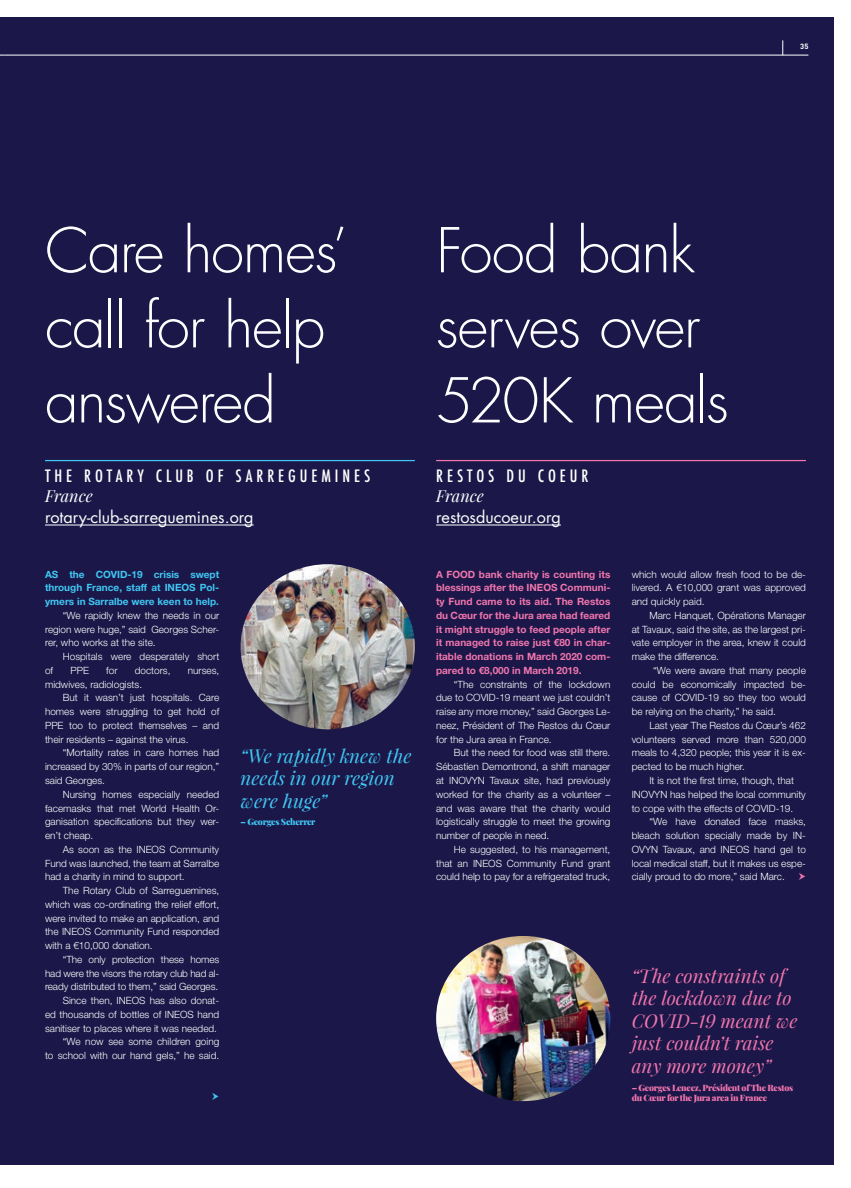
<style>
.page{position:relative;width:851px;height:1188px;background:#fff}
.page>*{position:absolute;margin:0;border:0;box-sizing:border-box;transform-origin:0 0}
.t1{font:300 60px/75px "Futura LT";letter-spacing:-.025em;color:#fff}
.t2{font:italic 18.75px/22.5px "Playfair Display";color:#f176ae}
.t3{font:italic 18.75px/22.5px "Playfair Display";color:#40c7f4}
.t4{font:500 18.75px "Futura PT Cond";letter-spacing:.21em;color:#fff}
.t5{font:16.25px "Futura LT";color:#fff}
.t6{font:italic 16.25px "Playfair Display";color:#fff}
.t7{font:300 10px/13.8px "Helvetica Neue LT";color:#fff;text-align:justify}
.t8{font:700 10px/13.8px "Helvetica Neue LT";color:#f176ae;text-align:justify}
.t9{font:700 10px/13.8px "Helvetica Neue LT";color:#40c7f4;text-align:justify}
.t10{font:900 8.75px/10.5px "Playfair Display";letter-spacing:-.03em;color:#f176ae}
.t11{font:900 8.75px "Playfair Display";letter-spacing:-.03em;color:#40c7f4}
.t12{font:700 7.5px "FFDIN";color:#fff}
</style>
<div class="page">
<div style="left:0;top:18px;width:833px;height:1146px;background:#1b1748"></div>
<hr style="left:45px;top:460px;width:370px;height:1px;background:#40c7f4">
<hr style="left:45px;top:524px;width:209px;height:1px;background:#fff">
<img style="left:240px;top:564px;width:175px;height:165px">
<hr style="left:436px;top:460px;width:369px;height:1px;background:#f176ae">
<hr style="left:436px;top:524px;width:124px;height:1px;background:#fff">
<img style="left:436px;top:936px;width:174px;height:164px">
<svg style="left:782px;top:40px;width:1px;height:15px"></svg>
<hr style="left:5px;top:55px;width:803px;height:1px;background:#fff">
<p class="t12" style="left:800px;top:42px;width:10px">35</p>
<h1 class="t1" style="left:45px;top:215px;width:304px">Care homes’ call for help answered</h1>
<h2 class="t4" style="left:45px;top:465px;width:326px">THE ROTARY CLUB OF SARREGUEMINES</h2>
<h3 class="t6" style="left:45px;top:485px;width:49px">France</h3>
<h3 class="t5" style="left:45px;top:506px;width:210px">rotary-club-sarreguemines.org</h3>
<p class="t9" style="left:45px;top:566px;width:176px">AS the COVID-19 crisis swept through France, staff at INEOS Pol&shy;ymers in Sarralbe were keen to help.</p>
<p class="t7" style="left:45px;top:608px;width:176px;text-indent:18px">“We rapidly knew the needs in our region were huge,” said Georges Scher&shy;rer, who works at the site.</p>
<p class="t7" style="left:63px;top:649px;width:158px">Hospitals were desperately short</p>
<p class="t7" style="left:45px;top:663px;width:10px">of</p>
<p class="t7" style="left:70px;top:663px;width:20px">PPE</p>
<p class="t7" style="left:106px;top:663px;width:13px">for</p>
<p class="t7" style="left:135px;top:663px;width:37px">doctors,</p>
<p class="t7" style="left:188px;top:663px;width:33px">nurses,</p>
<p class="t7" style="left:45px;top:676px;width:99px">midwives, radiologists.</p>
<p class="t7" style="left:63px;top:690px;width:158px">But it wasn’t just hospitals. Care</p>
<p class="t7" style="left:45px;top:704px;width:176px">homes were struggling to get hold of</p>
<p class="t7" style="left:45px;top:718px;width:176px">PPE too to protect themselves – and</p>
<p class="t7" style="left:45px;top:731px;width:145px">their residents – against the virus.</p>
<p class="t7" style="left:63px;top:745px;width:158px">“Mortality rates in care homes had</p>
<p class="t7" style="left:45px;top:759px;width:176px">increased by 30% in parts of our region,”</p>
<p class="t7" style="left:45px;top:773px;width:62px">said Georges.</p>
<p class="t7" style="left:63px;top:786px;width:158px">Nursing homes especially needed</p>
<p class="t7" style="left:45px;top:800px;width:176px">facemasks that met World Health Or-</p>
<p class="t7" style="left:45px;top:814px;width:176px">ganisation specifications but they wer-</p>
<p class="t7" style="left:45px;top:828px;width:50px">en’t cheap.</p>
<p class="t7" style="left:63px;top:841px;width:158px">As soon as the INEOS Community</p>
<p class="t7" style="left:45px;top:855px;width:176px">Fund was launched, the team at Sarralbe</p>
<p class="t7" style="left:45px;top:869px;width:141px">had a charity in mind to support.</p>
<p class="t7" style="left:63px;top:883px;width:158px">The Rotary Club of Sarreguemines,</p>
<p class="t7" style="left:45px;top:896px;width:176px">which was co-ordinating the relief effort,</p>
<p class="t7" style="left:45px;top:910px;width:176px">were invited to make an application, and</p>
<p class="t7" style="left:45px;top:924px;width:176px">the INEOS Community Fund responded</p>
<p class="t7" style="left:45px;top:938px;width:109px">with a €10,000 donation.</p>
<p class="t7" style="left:63px;top:951px;width:158px">“The only protection these homes</p>
<p class="t7" style="left:45px;top:965px;width:176px">had were the visors the rotary club had al-</p>
<p class="t7" style="left:45px;top:979px;width:175px">ready distributed to them,” said Georges.</p>
<p class="t7" style="left:63px;top:993px;width:158px">Since then, INEOS has also donat-</p>
<p class="t7" style="left:45px;top:1006px;width:176px">ed thousands of bottles of INEOS hand</p>
<p class="t7" style="left:45px;top:1020px;width:173px">sanitiser to places where it was needed.</p>
<p class="t7" style="left:63px;top:1034px;width:158px">“We now see some children going</p>
<p class="t7" style="left:45px;top:1048px;width:176px">to school with our hand gels,” he said.</p>
<h2 class="t3" style="left:240px;top:743px;width:172px">“We rapidly knew the needs in our region were huge”</h2>
<p class="t11" style="left:240px;top:814px;width:76px">– Georges Scherrer</p>
<h1 class="t1" style="left:436px;top:215px;width:294px">Food bank serves over<br>520K meals</h1>
<h2 class="t4" style="left:436px;top:465px;width:154px">RESTOS DU COEUR</h2>
<h3 class="t6" style="left:436px;top:485px;width:49px">France</h3>
<h3 class="t5" style="left:436px;top:506px;width:126px">restosducoeur.org</h3>
<p class="t8" style="left:436px;top:566px;width:176px">A FOOD bank charity is counting its blessings after the INEOS Communi&shy;ty Fund came to its aid. The Restos du Cœur for the Jura area had feared it might struggle to feed people after it managed to raise just €80 in char&shy;itable donations in March 2020 com&shy;pared to €8,000 in March 2019.</p>
<p class="t7" style="left:436px;top:676px;width:176px;text-indent:18px">“The constraints of the lockdown due to COVID-19 meant we just couldn’t raise any more money,” said Georges Le&shy;neez, Président of The Restos du Cœur for the Jura area in France.</p>
<p class="t7" style="left:436px;top:745px;width:176px;text-indent:18px">But the need for food was still there.<br>Sébastien Demontrond, a shift manager at INOVYN Tavaux site, had previously worked for the charity as a volunteer – and was aware that the charity would logistically struggle to meet the growing number of people in need.</p>
<p class="t7" style="left:436px;top:841px;width:176px;text-indent:18px">He suggested, to his management, that an INEOS Community Fund grant could help to pay for a refrigerated truck,</p>
<p class="t7" style="left:631px;top:566px;width:176px">which would allow fresh food to be de&shy;livered. A €10,000 grant was approved and quickly paid.</p>
<p class="t7" style="left:631px;top:608px;width:176px;text-indent:18px">Marc Hanquet, Opérations Manager at Tavaux, said the site, as the largest pri&shy;vate employer in the area, knew it could make the difference.</p>
<p class="t7" style="left:631px;top:663px;width:176px;text-indent:21px">“We were aware that many people could be economically impacted be&shy;cause of COVID-19 so they too would be relying on the charity,” he said.</p>
<p class="t7" style="left:631px;top:718px;width:176px;text-indent:18px">Last year The Restos du Cœur’s 462 volunteers served more than 520,000 meals to 4,320 people; this year it is ex&shy;pected to be much higher.</p>
<p class="t7" style="left:631px;top:773px;width:176px;text-align:left;text-indent:18px">It is not the first time, though, that<br>INOVYN has helped the local community to cope with the effects of COVID-19.</p>
<p class="t7" style="left:631px;top:814px;width:176px;text-indent:18px">“We have donated face masks, bleach solution specially made by IN-OVYN Tavaux, and INEOS hand gel to local medical staff, but it makes us espe&shy;cially proud to do more,” said Marc.</p>
<h2 class="t2" style="left:631px;top:963px;width:167px">“The constraints of the lockdown due to<br>COVID-19 meant we just couldn’t raise any more money”</h2>
<p class="t10" style="left:631px;top:1080px;width:163px">– Georges Leneez, Président of The Restos du Cœur for the Jura area in France</p>
</div>
